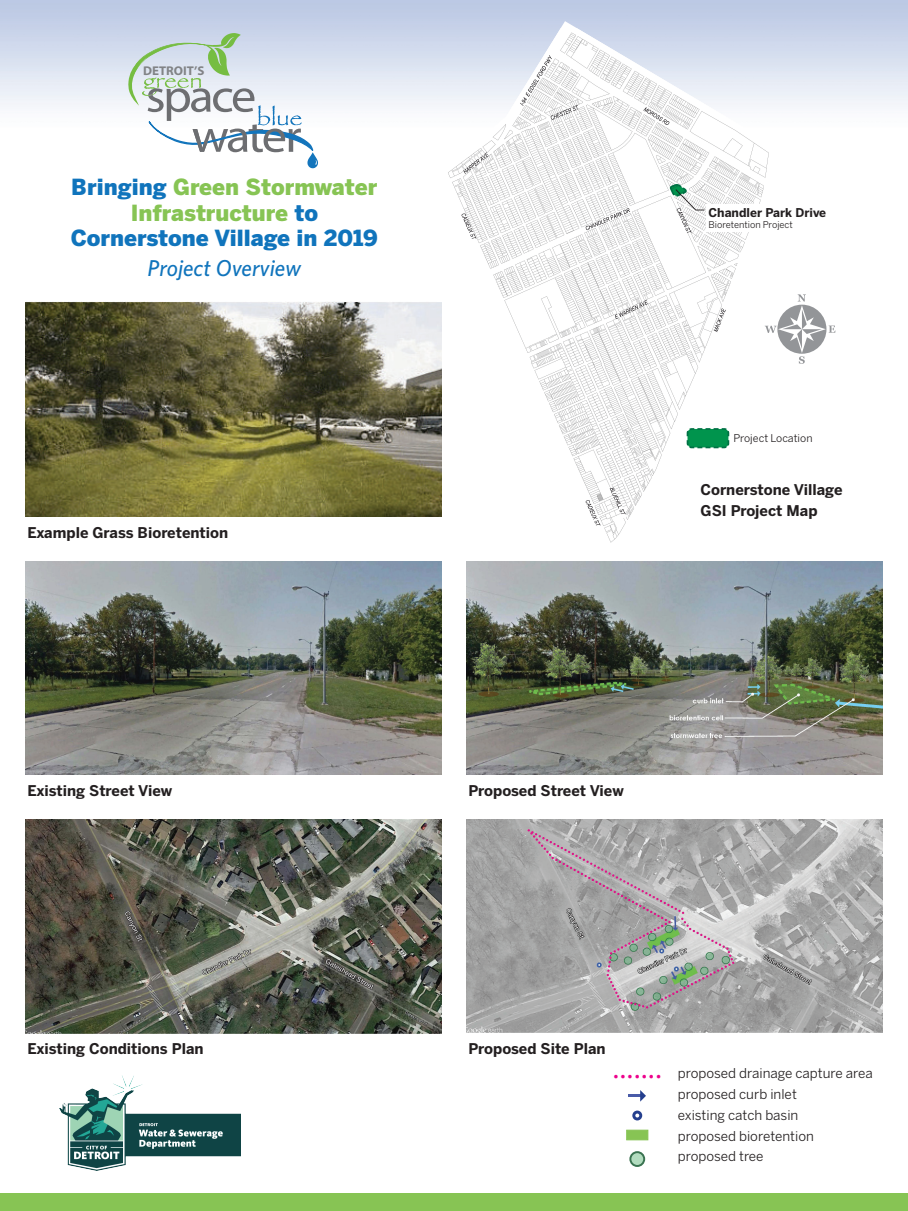
<style>
.page{position:relative;width:908px;height:1211px;background:#fff}
.page>*{position:absolute;margin:0;border:0;box-sizing:border-box;transform-origin:0 0}
.t1{font:31.08px "Minion Pro";color:#ed028c}
.t2{font:italic 500 22.96px "Whitney";color:#1074bc}
.t3{font:900 22.05px/25.5px "Benton Sans";color:#1074bc;text-align:center}
.t4{font:700 14.7px/20.8px "Benton Sans";color:#231f20}
.t5{font:13.44px/20.8px "Benton Sans";color:#231f20}
.t6{font:700 12.67px "Myriad Pro";color:#818386}
.t7{font:700 12.04px "Benton Sans";color:#231f20}
.t8{font:10.64px "Benton Sans";color:#231f20}
.t9{font:9.24px "Benton Sans";color:#231f20}
.s1{color:#87c454}
</style>
<div class="page">
<svg style="left:419px;top:21px;width:428px;height:496px"></svg>
<img style="left:439px;top:28px;width:406px;height:515px">
<img style="left:467px;top:561px;width:415px;height:213px">
<img style="left:26px;top:302px;width:415px;height:214px">
<img style="left:26px;top:561px;width:415px;height:213px">
<img style="left:467px;top:819px;width:415px;height:213px">
<img style="left:26px;top:819px;width:415px;height:213px">
<hr style="left:628px;top:1094px;width:15px;height:3px;background:#495ba8">
<svg style="left:640px;top:1090px;width:6px;height:11px"></svg>
<div style="left:632px;top:1110px;width:10px;height:10px;border:3px solid #253f8e;border-radius:50%"></div>
<svg style="left:630px;top:1151px;width:14px;height:14px"></svg>
<div style="left:629px;top:1150px;width:16px;height:16px;border:2px solid #3a7351;border-radius:50%"></div>
<div style="left:626px;top:1129px;width:22px;height:10px;background:#87c454;border:1px solid #87c454"></div>
<svg style="left:764px;top:294px;width:71px;height:70px"></svg>
<div style="left:731px;top:412px;width:110px;height:38px;background:#fff"></div>
<div style="left:706px;top:204px;width:128px;height:28px;background:#fff"></div>
<div style="left:706px;top:207px;width:132px;height:24px;background:#fff"></div>
<img style="left:59px;top:1075px;width:181px;height:95px">
<div style="left:0;top:1192px;width:908px;height:18px;background:#87c454"></div>
<svg style="left:128px;top:33px;width:190px;height:135px"></svg>
<p class="t6" style="left:143px;top:62px;width:63px">DETROIT’S</p>
<h3 class="t3" style="left:71px;top:174px;width:309px">Bringing <span class="s1">Green Stormwater<br>Infrastructure</span> to<br>Cornerstone Village in 2019</h3>
<h2 class="t2" style="left:148px;top:253px;width:155px">Project Overview</h2>
<p class="t4" style="left:27px;top:521px;width:202px">Example Grass Bioretention</p>
<p class="t7" style="left:708px;top:205px;width:119px">Chandler Park Drive</p>
<p class="t9" style="left:708px;top:219px;width:86px">Bioretention Project</p>
<p class="t8" style="left:733px;top:431px;width:80px">Project Location</p>
<p class="t4" style="left:700px;top:479px;width:143px">Cornerstone Village<br>GSI Project Map</p>
<p class="t4" style="left:27px;top:779px;width:146px">Existing Street View</p>
<p class="t4" style="left:27px;top:1038px;width:178px">Existing Conditions Plan</p>
<p class="t4" style="left:468px;top:779px;width:157px">Proposed Street View</p>
<p class="t4" style="left:468px;top:1037px;width:138px">Proposed Site Plan</p>
<h1 class="t1" style="left:612px;top:1046px;width:51px">.......</h1>
<p class="t5" style="left:678px;top:1062px;width:196px">proposed drainage capture area proposed curb inlet<br>existing catch basin<br>proposed bioretention proposed tree</p>
</div>
